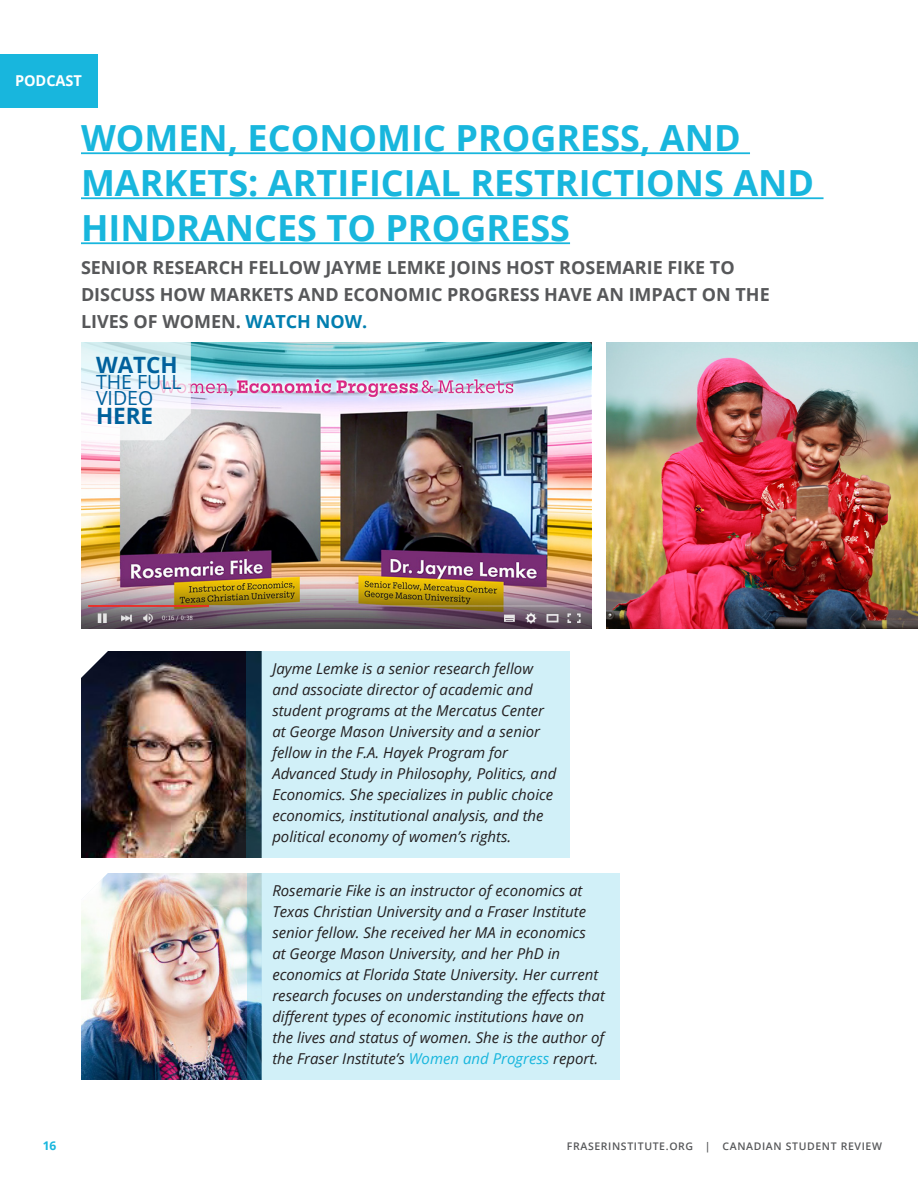
<style>
.page{position:relative;width:918px;height:1188px;background:#fff}
.page>*{position:absolute;margin:0;border:0;box-sizing:border-box;transform-origin:0 0}
.Main_Header{font:700 36px/45px "Open Sans";color:#18b6dd}
.Main_Callout{font:700 22.5px "Open Sans";color:#00619c}
.Main_Callout-2{font:19.5px "Open Sans";color:#00619c}
.Main_Subheading{font:700 18px/27px "Open Sans";color:#57585a}
.Main_Body_Copy{font:italic 15px/21px "Open Sans";color:#231f20}
.Main_Header-2{font:700 15px "Open Sans";letter-spacing:-.005em;color:#fff}
.t1{font:700 12px "Open Sans";color:#18b6dd}
.t2{font:600 10.5px "Open Sans";letter-spacing:.06em;color:#57585a}
.s1{color:#007eaf}
.s2{color:#18b6dd}
</style>
<div class="page">
<hr style="left:81px;top:152px;width:669px;height:2px;background:#18b6dd">
<hr style="left:81px;top:197px;width:743px;height:2px;background:#18b6dd">
<hr style="left:81px;top:242px;width:489px;height:2px;background:#18b6dd">
<div style="left:0;top:54px;width:97px;height:54px;background:#18b6dd"></div>
<img style="left:81px;top:342px;width:510px;height:287px">
<img style="left:606px;top:342px;width:312px;height:287px">
<svg style="left:81px;top:342px;width:110px;height:98px"></svg>
<img style="left:81px;top:651px;width:166px;height:207px">
<img style="left:81px;top:873px;width:166px;height:207px">
<div style="left:247px;top:651px;width:323px;height:207px;background:#d1f0f8"></div>
<div style="left:247px;top:873px;width:373px;height:207px;background:#d1f0f8"></div>
<p class="Main_Header-2" style="left:15px;top:70px;width:69px">PODCAST</p>
<p class="Main_Header" style="left:81px;top:114px;width:735px">WOMEN, ECONOMIC PROGRESS, AND<br>MARKETS: ARTIFICIAL RESTRICTIONS AND<br>HINDRANCES TO PROGRESS</p>
<p class="Main_Subheading" style="left:81px;top:254px;width:690px">SENIOR RESEARCH FELLOW JAYME LEMKE JOINS HOST ROSEMARIE FIKE TO<br>DISCUSS HOW MARKETS AND ECONOMIC PROGRESS HAVE AN IMPACT ON THE<br>LIVES OF WOMEN. <span class="s1">WATCH NOW.</span></p>
<p class="Main_Callout" style="left:96px;top:349px;width:83px">WATCH</p>
<p class="Main_Callout-2" style="left:96px;top:369px;width:87px">THE FULL</p>
<p class="Main_Callout-2" style="left:96px;top:384px;width:59px">VIDEO</p>
<p class="Main_Callout" style="left:96px;top:400px;width:59px">HERE</p>
<p class="Main_Body_Copy" style="left:272px;top:657px;width:286px">Jayme Lemke is a senior research fellow and associate director of academic and student programs at the Mercatus Center at George Mason University and a senior fellow in the F.A. Hayek Program for Advanced Study in Philosophy, Politics, and Economics. She specializes in public choice economics, institutional analysis, and the political economy of women’s rights.</p>
<p class="Main_Body_Copy" style="left:272px;top:879px;width:334px">Rosemarie Fike is an instructor of economics at Texas Christian University and a Fraser Institute senior fellow. She received her MA in economics<br>at George Mason University, and her PhD in economics at Florida State University. Her current research focuses on understanding the effects that different types of economic institutions have on the lives and status of women. She is the author of the Fraser Institute’s <span class="s2">Women and Progress</span> report.</p>
<p class="t1" style="left:43px;top:1137px;width:15px">16</p>
<p class="t2" style="left:567px;top:1139px;width:317px">FRASERINSTITUTE.ORG | CANADIAN STUDENT REVIEW</p>
</div>
